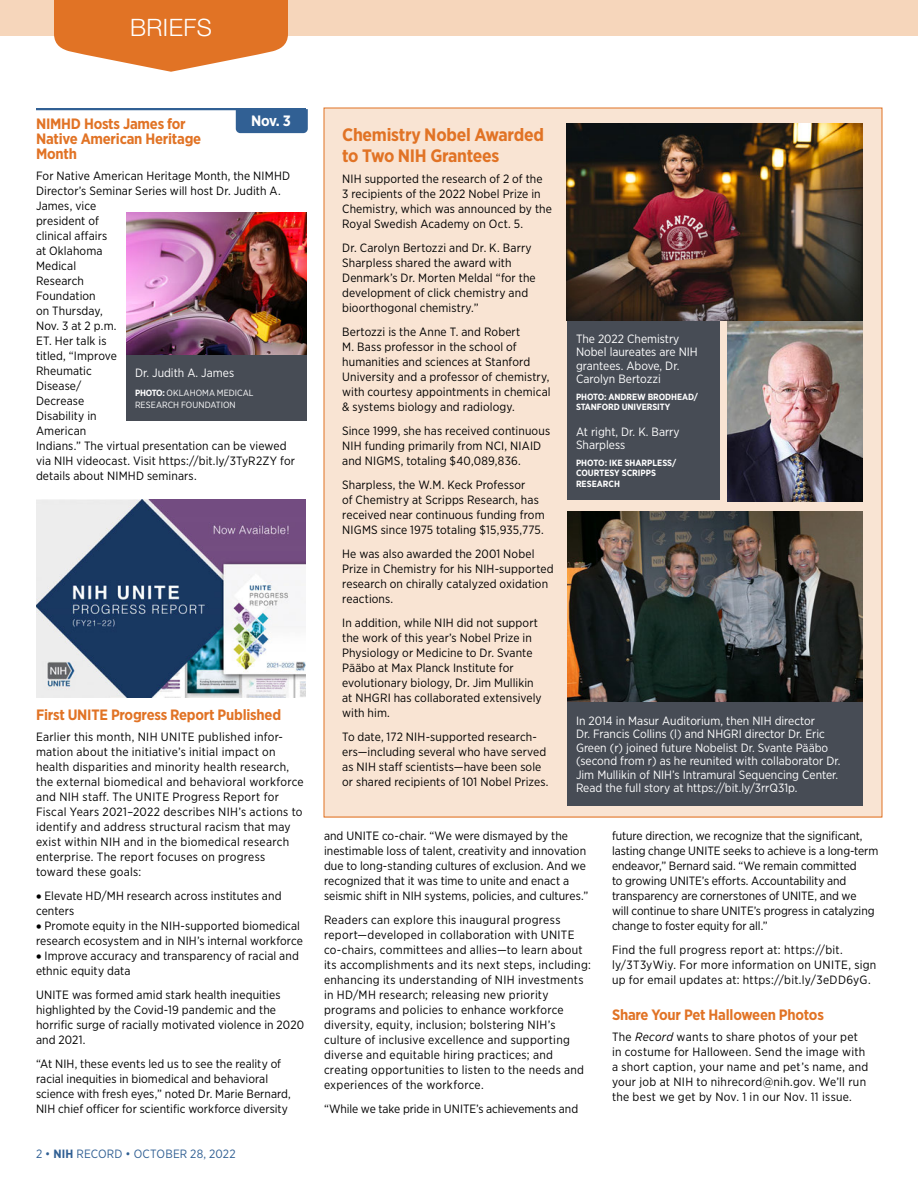
<style>
.page{position:relative;width:918px;height:1188px;background:#fff}
.page>*{position:absolute;margin:0;border:0;box-sizing:border-box;transform-origin:0 0}
.Page_jump{font:300 24px "Helvetica Neue LT Std";letter-spacing:.02em;color:#fff}
.Head__Briefs{font:700 18px/21px "Gotham Narrow";letter-spacing:-.015em;color:#e17325}
.Head__Briefs-2{font:700 15px/15px "Gotham Narrow";letter-spacing:-.015em;color:#e17325}
.t1{font:700 15px "Gotham Narrow";color:#fff}
.Body_2__Briefs_and_S{font:12px/15px "Gotham Narrow";letter-spacing:.01em;color:#000}
.Photo_caption_revers{font:12px/13.5px "Gotham Narrow";color:#fff}
.t2{font:12px "Gotham Narrow";letter-spacing:.015em;color:#316094}
.Photo_caption_revers-2{font:700 9px/10.5px "Gotham Narrow";letter-spacing:-.01em;color:#fff}
.Photo_credit_reverse{font:9px/12px "Gotham Narrow";letter-spacing:.005em;color:#fff}
.s1{font-weight:700}
.s2{font-style:italic}
</style>
<div class="page">
<div style="left:0;top:0;width:918px;height:35px;background:#f6d6bb"></div>
<svg style="left:54px;top:0;width:234px;height:72px"></svg>
<div style="left:236px;top:109px;width:72px;height:24px;background:#316094"></div>
<hr style="left:36px;top:108px;width:270px;height:2px;background:#316094">
<img style="left:36px;top:500px;width:270px;height:198px">
<img style="left:126px;top:213px;width:181px;height:143px">
<div style="left:126px;top:356px;width:181px;height:66px;background:#474c55"></div>
<div style="left:324px;top:108px;width:558px;height:709px;background:#f9e4d3"></div>
<img style="left:567px;top:511px;width:295px;height:191px">
<div style="left:567px;top:702px;width:295px;height:104px;background:#474c55"></div>
<div style="left:567px;top:320px;width:152px;height:180px;background:#474c55"></div>
<img style="left:728px;top:320px;width:134px;height:181px">
<img style="left:566px;top:123px;width:296px;height:197px">
<p class="Page_jump" style="left:130px;top:13px;width:83px">BRIEFS</p>
<p class="t1" style="left:251px;top:111px;width:42px">Nov. 3</p>
<p class="Head__Briefs-2" style="left:36px;top:116px;width:167px">NIMHD Hosts James for<br>Native American Heritage<br>Month</p>
<p class="Body_2__Briefs_and_S" style="left:36px;top:168px;width:261px">For Native American Heritage Month, the NIMHD<br>Director’s Seminar Series will host Dr. Judith A.<br>James, vice<br>president of<br>clinical affairs<br>at Oklahoma<br>Medical<br>Research<br>Foundation<br>on Thursday,<br>Nov. 3 at 2 p.m.<br>ET. Her talk is<br>titled, “Improve<br>Rheumatic<br>Disease/<br>Decrease<br>Disability in<br>American<br>Indians.” The virtual presentation can be viewed via NIH videocast. Visit https://bit.ly/3TyR2ZY for details about NIMHD seminars.</p>
<p class="Photo_caption_revers" style="left:135px;top:366px;width:101px">Dr. Judith A. James</p>
<p class="Photo_credit_reverse" style="left:135px;top:387px;width:120px"><span class="s1">PHOTO:</span> OKLAHOMA MEDICAL<br>RESEARCH FOUNDATION</p>
<p class="Head__Briefs-2" style="left:36px;top:707px;width:247px">First UNITE Progress Report Published</p>
<p class="Body_2__Briefs_and_S" style="left:36px;top:729px;width:269px">Earlier this month, NIH UNITE published infor&shy;mation about the initiative’s initial impact on health disparities and minority health research, the external biomedical and behavioral workforce and NIH staff. The UNITE Progress Report for Fiscal Years 2021–2022 describes NIH’s actions to identify and address structural racism that may exist within NIH and in the biomedical research enterprise. The report focuses on progress toward these goals:</p>
<p class="Body_2__Briefs_and_S" style="left:36px;top:888px;width:247px">• Elevate HD/MH research across institutes and centers</p>
<p class="Body_2__Briefs_and_S" style="left:36px;top:918px;width:268px">• Promote equity in the NIH-supported biomedical research ecosystem and in NIH’s internal workforce</p>
<p class="Body_2__Briefs_and_S" style="left:36px;top:948px;width:264px">• Improve accuracy and transparency of racial and ethnic equity data</p>
<p class="Body_2__Briefs_and_S" style="left:36px;top:987px;width:270px">UNITE was formed amid stark health inequities highlighted by the Covid-19 pandemic and the horrific surge of racially motivated violence in 2020 and 2021.</p>
<p class="Body_2__Briefs_and_S" style="left:36px;top:1056px;width:256px">“At NIH, these events led us to see the reality of racial inequities in biomedical and behavioral science with fresh eyes,” noted Dr. Marie Bernard, NIH chief officer for scientific workforce diversity</p>
<p class="t2" style="left:36px;top:1146px;width:201px">2 • <span class="s1">NIH</span> RECORD • OCTOBER 28, 2022</p>
<p class="Head__Briefs" style="left:342px;top:124px;width:203px">Chemistry Nobel Awarded to Two NIH Grantees</p>
<p class="Body_2__Briefs_and_S" style="left:342px;top:171px;width:211px">NIH supported the research of 2 of the<br>3 recipients of the 2022 Nobel Prize in Chemistry, which was announced by the Royal Swedish Academy on Oct. 5.</p>
<p class="Body_2__Briefs_and_S" style="left:342px;top:240px;width:195px">Dr. Carolyn Bertozzi and Dr. K. Barry Sharpless shared the award with Denmark’s Dr. Morten Meldal “for the development of click chemistry and bioorthogonal chemistry.”</p>
<p class="Body_2__Briefs_and_S" style="left:342px;top:324px;width:210px">Bertozzi is the Anne T. and Robert<br>M. Bass professor in the school of humanities and sciences at Stanford University and a professor of chemistry, with courtesy appointments in chemical &amp; systems biology and radiology.</p>
<p class="Body_2__Briefs_and_S" style="left:342px;top:423px;width:209px">Since 1999, she has received continuous<br>NIH funding primarily from NCI, NIAID and NIGMS, totaling $40,089,836.</p>
<p class="Body_2__Briefs_and_S" style="left:342px;top:477px;width:204px">Sharpless, the W.M. Keck Professor<br>of Chemistry at Scripps Research, has received near continuous funding from NIGMS since 1975 totaling $15,935,775.</p>
<p class="Body_2__Briefs_and_S" style="left:342px;top:546px;width:213px">He was also awarded the 2001 Nobel<br>Prize in Chemistry for his NIH-supported research on chirally catalyzed oxidation reactions.</p>
<p class="Body_2__Briefs_and_S" style="left:342px;top:615px;width:201px">In addition, while NIH did not support the work of this year’s Nobel Prize in Physiology or Medicine to Dr. Svante Pääbo at Max Planck Institute for evolutionary biology, Dr. Jim Mullikin at NHGRI has collaborated extensively with him.</p>
<p class="Body_2__Briefs_and_S" style="left:342px;top:729px;width:206px">To date, 172 NIH-supported research&shy;ers—including several who have served as NIH staff scientists—have been sole or shared recipients of 101 Nobel Prizes.</p>
<p class="Photo_caption_revers" style="left:576px;top:332px;width:123px">The 2022 Chemistry<br>Nobel laureates are NIH grantees. Above, Dr.<br>Carolyn Bertozzi</p>
<p class="Photo_caption_revers-2" style="left:576px;top:391px;width:123px">PHOTO: ANDREW BRODHEAD/<br>STANFORD UNIVERSITY</p>
<p class="Photo_caption_revers" style="left:576px;top:425px;width:105px">At right, Dr. K. Barry<br>Sharpless</p>
<p class="Photo_caption_revers-2" style="left:576px;top:457px;width:102px">PHOTO: IKE SHARPLESS/<br>COURTESY SCRIPPS<br>RESEARCH</p>
<p class="Photo_caption_revers" style="left:576px;top:714px;width:264px">In 2014 in Masur Auditorium, then NIH director<br>Dr. Francis Collins (l) and NHGRI director Dr. Eric Green (r) joined future Nobelist Dr. Svante Pääbo (second from r) as he reunited with collaborator Dr.<br>Jim Mullikin of NIH’s Intramural Sequencing Center.<br>Read the full story at https://bit.ly/3rrQ31p.</p>
<p class="Body_2__Briefs_and_S" style="left:324px;top:828px;width:266px">and UNITE co-chair. “We were dismayed by the inestimable loss of talent, creativity and innovation due to long-standing cultures of exclusion. And we recognized that it was time to unite and enact a seismic shift in NIH systems, policies, and cultures.”</p>
<p class="Body_2__Briefs_and_S" style="left:324px;top:912px;width:268px">Readers can explore this inaugural progress report—developed in collaboration with UNITE co-chairs, committees and allies—to learn about its accomplishments and its next steps, including: enhancing its understanding of NIH investments in HD/MH research; releasing new priority programs and policies to enhance workforce diversity, equity, inclusion; bolstering NIH’s culture of inclusive excellence and supporting diverse and equitable hiring practices; and creating opportunities to listen to the needs and experiences of the workforce.</p>
<p class="Body_2__Briefs_and_S" style="left:324px;top:1101px;width:256px">“While we take pride in UNITE’s achievements and</p>
<p class="Body_2__Briefs_and_S" style="left:612px;top:828px;width:268px">future direction, we recognize that the significant, lasting change UNITE seeks to achieve is a long-term endeavor,” Bernard said. “We remain committed<br>to growing UNITE’s efforts. Accountability and transparency are cornerstones of UNITE, and we<br>will continue to share UNITE’s progress in catalyzing change to foster equity for all.”</p>
<p class="Body_2__Briefs_and_S" style="left:612px;top:942px;width:266px">Find the full progress report at: https://bit. ly/3T3yWiy. For more information on UNITE, sign up for email updates at: https://bit.ly/3eDD6yG.</p>
<p class="Head__Briefs-2" style="left:612px;top:1007px;width:213px">Share Your Pet Halloween Photos</p>
<p class="Body_2__Briefs_and_S" style="left:612px;top:1029px;width:258px">The <span class="s2">Record</span> wants to share photos of your pet in costume for Halloween. Send the image with a short caption, your name and pet’s name, and your job at NIH to nihrecord@nih.gov. We’ll run the best we get by Nov. 1 in our Nov. 11 issue.</p>
</div>
